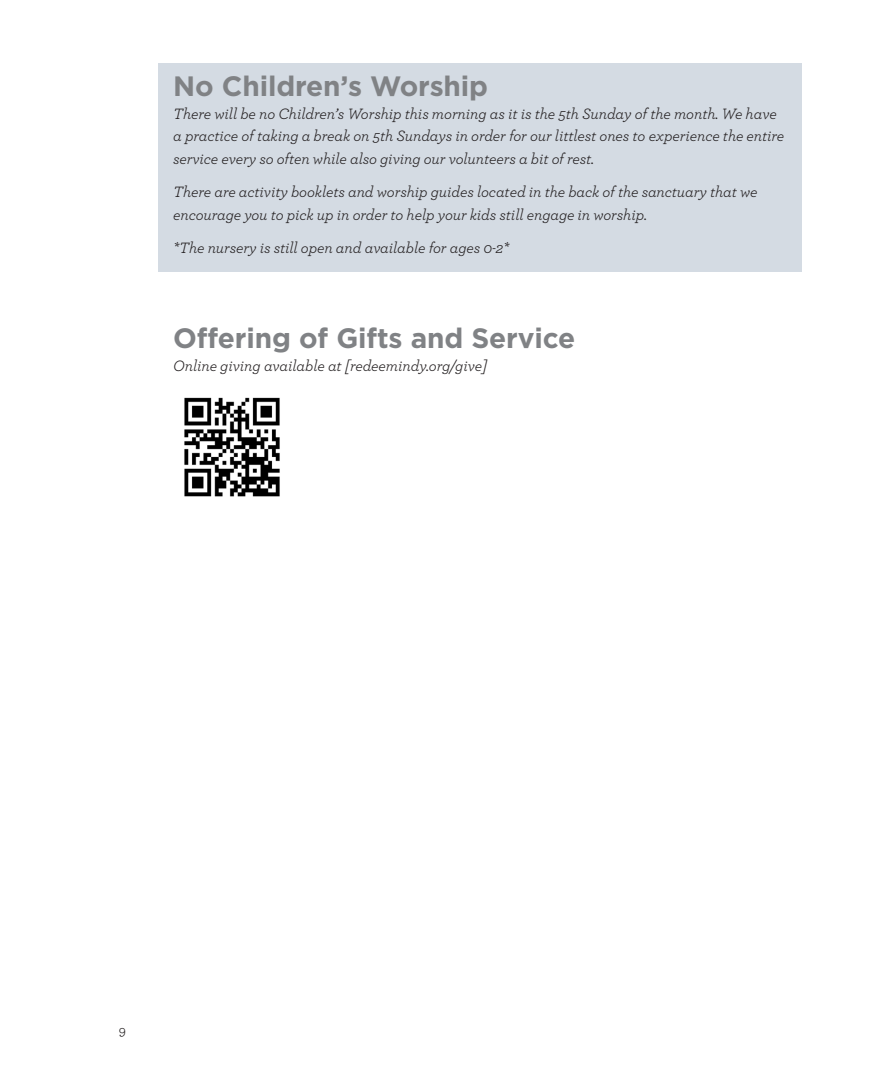
<style>
.page{position:relative;width:882px;height:1071px;background:#fff}
.page>*{position:absolute;margin:0;border:0;box-sizing:border-box;transform-origin:0 0}
._1_HEAD{font:700 28px "Gotham";letter-spacing:-.005em;color:#808285}
._1_HEAD-2{font:italic 15.75px/22.8px "Archer";letter-spacing:-.005em;color:#231f20}
.t1{font:14px "Archer";color:#231f20}
</style>
<div class="page">
<div style="left:158px;top:63px;width:644px;height:208px;background:#d4dbe3"></div>
<img style="left:184px;top:397px;width:96px;height:100px">
<p class="_1_HEAD" style="left:173px;top:67px;width:316px">No Children’s Worship</p>
<p class="_1_HEAD-2" style="left:173px;top:101px;width:613px">There will be no Children’s Worship this morning as it is the 5th Sunday of the month. We have a practice of taking a break on 5th Sundays in order for our littlest ones to experience the entire service every so often while also giving our volunteers a bit of rest.</p>
<p class="_1_HEAD-2" style="left:173px;top:180px;width:586px">There are activity booklets and worship guides located in the back of the sanctuary that we encourage you to pick up in order to help your kids still engage in worship.</p>
<p class="_1_HEAD-2" style="left:173px;top:236px;width:337px">*The nursery is still open and available for ages 0-2*</p>
<p class="_1_HEAD" style="left:173px;top:319px;width:404px">Offering of Gifts and Service</p>
<p class="_1_HEAD-2" style="left:173px;top:353px;width:316px">Online giving available at [redeemindy.org/give]</p>
<p class="t1" style="left:119px;top:1021px;width:9px">9</p>
</div>
